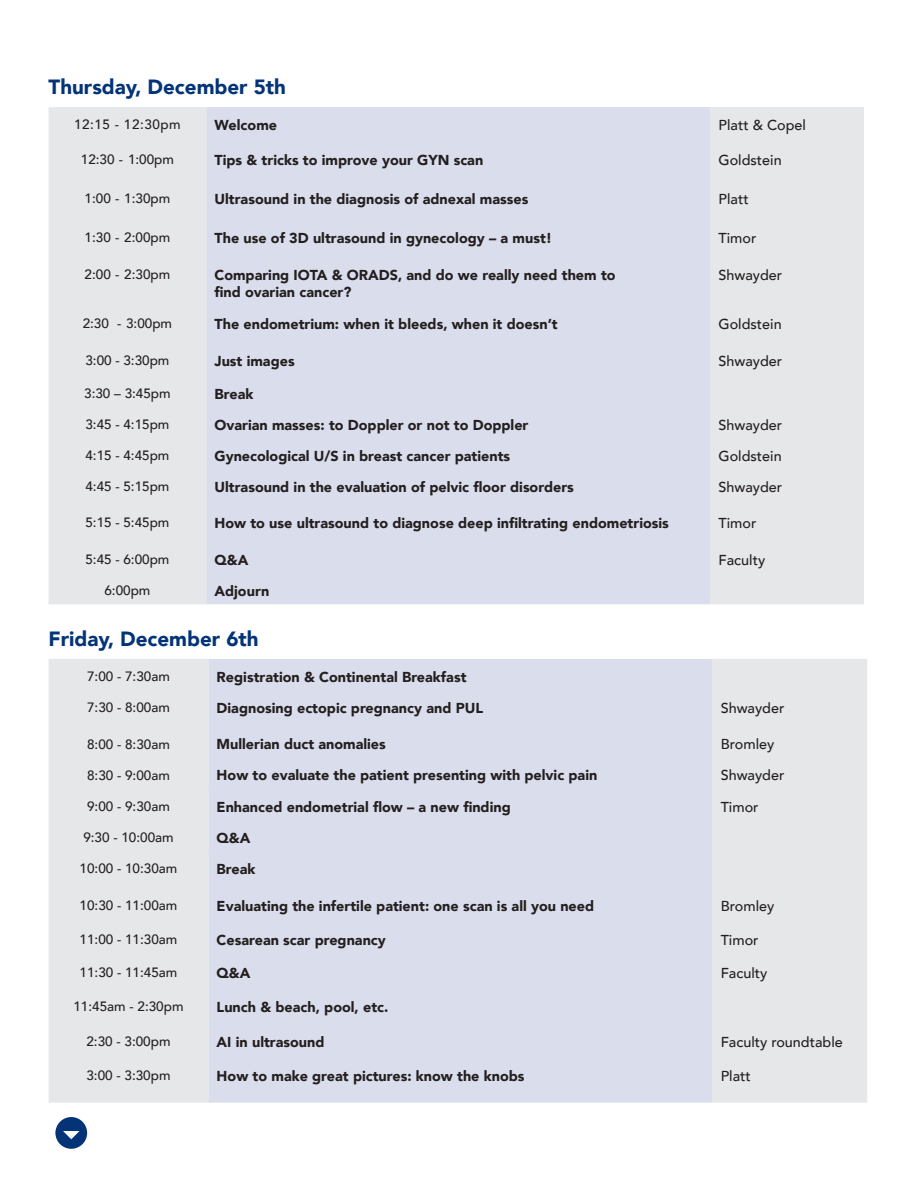
<style>
.page{position:relative;width:918px;height:1188px;background:#fff}
.page>*{position:absolute;margin:0;border:0;box-sizing:border-box;transform-origin:0 0}
.t1{font:900 20.55px "Avenir";color:#043477}
.t2{font:900 14.4px "Avenir";color:#231f20}
.t3{font:500 14.4px "Avenir";color:#231f20}
.t4{font:500 13.5px "Avenir";color:#231f20}
.t5{font:500 13.5px "Avenir";letter-spacing:.04em;color:#231f20}
</style>
<div class="page">
<div style="left:49px;top:107px;width:815px;height:497px;background:#e6e7e9"></div>
<div style="left:206px;top:107px;width:504px;height:497px;background:#daddeb"></div>
<div style="left:49px;top:659px;width:818px;height:444px;background:#e6e7e9"></div>
<div style="left:208px;top:659px;width:505px;height:444px;background:#daddeb"></div>
<div style="left:55px;top:1117px;width:32px;height:32px;background:#043477;border-radius:50%"></div>
<svg style="left:63px;top:1131px;width:17px;height:8px"></svg>
<p class="t1" style="left:49px;top:69px;width:239px">Thursday, December 5th</p>
<p class="t5" style="left:74px;top:112px;width:108px">12:15 - 12:30pm</p>
<p class="t2" style="left:215px;top:112px;width:64px">Welcome</p>
<p class="t3" style="left:719px;top:112px;width:89px">Platt &amp; Copel</p>
<p class="t4" style="left:81px;top:148px;width:95px">12:30 - 1:00pm</p>
<p class="t2" style="left:215px;top:148px;width:270px">Tips &amp; tricks to improve your GYN scan</p>
<p class="t3" style="left:719px;top:148px;width:65px">Goldstein</p>
<p class="t4" style="left:85px;top:187px;width:87px">1:00 - 1:30pm</p>
<p class="t2" style="left:215px;top:187px;width:315px">Ultrasound in the diagnosis of adnexal masses</p>
<p class="t3" style="left:719px;top:187px;width:32px">Platt</p>
<p class="t4" style="left:85px;top:226px;width:87px">1:30 - 2:00pm</p>
<p class="t2" style="left:215px;top:226px;width:339px">The use of 3D ultrasound in gynecology – a must!</p>
<p class="t3" style="left:719px;top:225px;width:39px">Timor</p>
<p class="t4" style="left:85px;top:262px;width:87px">2:00 - 2:30pm</p>
<p class="t2" style="left:215px;top:262px;width:403px">Comparing IOTA &amp; ORADS, and do we really need them to</p>
<p class="t2" style="left:215px;top:280px;width:138px">find ovarian cancer?</p>
<p class="t3" style="left:719px;top:262px;width:65px">Shwayder</p>
<p class="t4" style="left:83px;top:312px;width:91px">2:30 - 3:00pm</p>
<p class="t2" style="left:215px;top:312px;width:345px">The endometrium: when it bleeds, when it doesn’t</p>
<p class="t3" style="left:719px;top:312px;width:65px">Goldstein</p>
<p class="t4" style="left:85px;top:349px;width:86px">3:00 - 3:30pm</p>
<p class="t2" style="left:215px;top:349px;width:82px">Just images</p>
<p class="t3" style="left:719px;top:349px;width:65px">Shwayder</p>
<p class="t4" style="left:84px;top:381px;width:88px">3:30 – 3:45pm</p>
<p class="t2" style="left:215px;top:381px;width:40px">Break</p>
<p class="t4" style="left:85px;top:413px;width:86px">3:45 - 4:15pm</p>
<p class="t2" style="left:215px;top:412px;width:315px">Ovarian masses: to Doppler or not to Doppler</p>
<p class="t3" style="left:719px;top:412px;width:65px">Shwayder</p>
<p class="t4" style="left:85px;top:444px;width:86px">4:15 - 4:45pm</p>
<p class="t2" style="left:215px;top:443px;width:297px">Gynecological U/S in breast cancer patients</p>
<p class="t3" style="left:719px;top:443px;width:65px">Goldstein</p>
<p class="t4" style="left:85px;top:475px;width:86px">4:45 - 5:15pm</p>
<p class="t2" style="left:215px;top:475px;width:361px">Ultrasound in the evaluation of pelvic floor disorders</p>
<p class="t3" style="left:719px;top:474px;width:65px">Shwayder</p>
<p class="t4" style="left:85px;top:511px;width:86px">5:15 - 5:45pm</p>
<p class="t2" style="left:215px;top:511px;width:456px">How to use ultrasound to diagnose deep infiltrating endometriosis</p>
<p class="t3" style="left:719px;top:511px;width:39px">Timor</p>
<p class="t4" style="left:85px;top:548px;width:86px">5:45 - 6:00pm</p>
<p class="t2" style="left:215px;top:547px;width:35px">Q&amp;A</p>
<p class="t3" style="left:719px;top:547px;width:48px">Faculty</p>
<p class="t4" style="left:104px;top:579px;width:48px">6:00pm</p>
<p class="t2" style="left:215px;top:578px;width:56px">Adjourn</p>
<p class="t1" style="left:49px;top:621px;width:212px">Friday, December 6th</p>
<p class="t4" style="left:87px;top:664px;width:84px">7:00 - 7:30am</p>
<p class="t2" style="left:217px;top:664px;width:251px">Registration &amp; Continental Breakfast</p>
<p class="t4" style="left:87px;top:695px;width:84px">7:30 - 8:00am</p>
<p class="t2" style="left:217px;top:695px;width:268px">Diagnosing ectopic pregnancy and PUL</p>
<p class="t3" style="left:721px;top:695px;width:65px">Shwayder</p>
<p class="t4" style="left:87px;top:732px;width:84px">8:00 - 8:30am</p>
<p class="t2" style="left:217px;top:732px;width:171px">Mullerian duct anomalies</p>
<p class="t3" style="left:721px;top:732px;width:55px">Bromley</p>
<p class="t4" style="left:87px;top:763px;width:84px">8:30 - 9:00am</p>
<p class="t2" style="left:217px;top:763px;width:382px">How to evaluate the patient presenting with pelvic pain</p>
<p class="t3" style="left:721px;top:763px;width:65px">Shwayder</p>
<p class="t4" style="left:87px;top:794px;width:84px">9:00 - 9:30am</p>
<p class="t2" style="left:217px;top:794px;width:296px">Enhanced endometrial flow – a new finding</p>
<p class="t3" style="left:721px;top:794px;width:39px">Timor</p>
<p class="t4" style="left:83px;top:825px;width:92px">9:30 - 10:00am</p>
<p class="t2" style="left:217px;top:825px;width:35px">Q&amp;A</p>
<p class="t4" style="left:80px;top:856px;width:99px">10:00 - 10:30am</p>
<p class="t2" style="left:217px;top:856px;width:40px">Break</p>
<p class="t4" style="left:80px;top:893px;width:99px">10:30 - 11:00am</p>
<p class="t2" style="left:217px;top:893px;width:379px">Evaluating the infertile patient: one scan is all you need</p>
<p class="t3" style="left:721px;top:893px;width:55px">Bromley</p>
<p class="t4" style="left:80px;top:928px;width:99px">11:00 - 11:30am</p>
<p class="t2" style="left:217px;top:928px;width:171px">Cesarean scar pregnancy</p>
<p class="t3" style="left:721px;top:928px;width:39px">Timor</p>
<p class="t4" style="left:80px;top:960px;width:99px">11:30 - 11:45am</p>
<p class="t2" style="left:217px;top:960px;width:35px">Q&amp;A</p>
<p class="t3" style="left:721px;top:960px;width:48px">Faculty</p>
<p class="t4" style="left:73px;top:995px;width:112px">11:45am - 2:30pm</p>
<p class="t2" style="left:217px;top:995px;width:173px">Lunch &amp; beach, pool, etc.</p>
<p class="t4" style="left:86px;top:1029px;width:86px">2:30 - 3:00pm</p>
<p class="t2" style="left:217px;top:1029px;width:109px">AI in ultrasound</p>
<p class="t3" style="left:721px;top:1029px;width:124px">Faculty roundtable</p>
<p class="t4" style="left:86px;top:1064px;width:86px">3:00 - 3:30pm</p>
<p class="t2" style="left:217px;top:1064px;width:309px">How to make great pictures: know the knobs</p>
<p class="t3" style="left:721px;top:1064px;width:32px">Platt</p>
</div>
